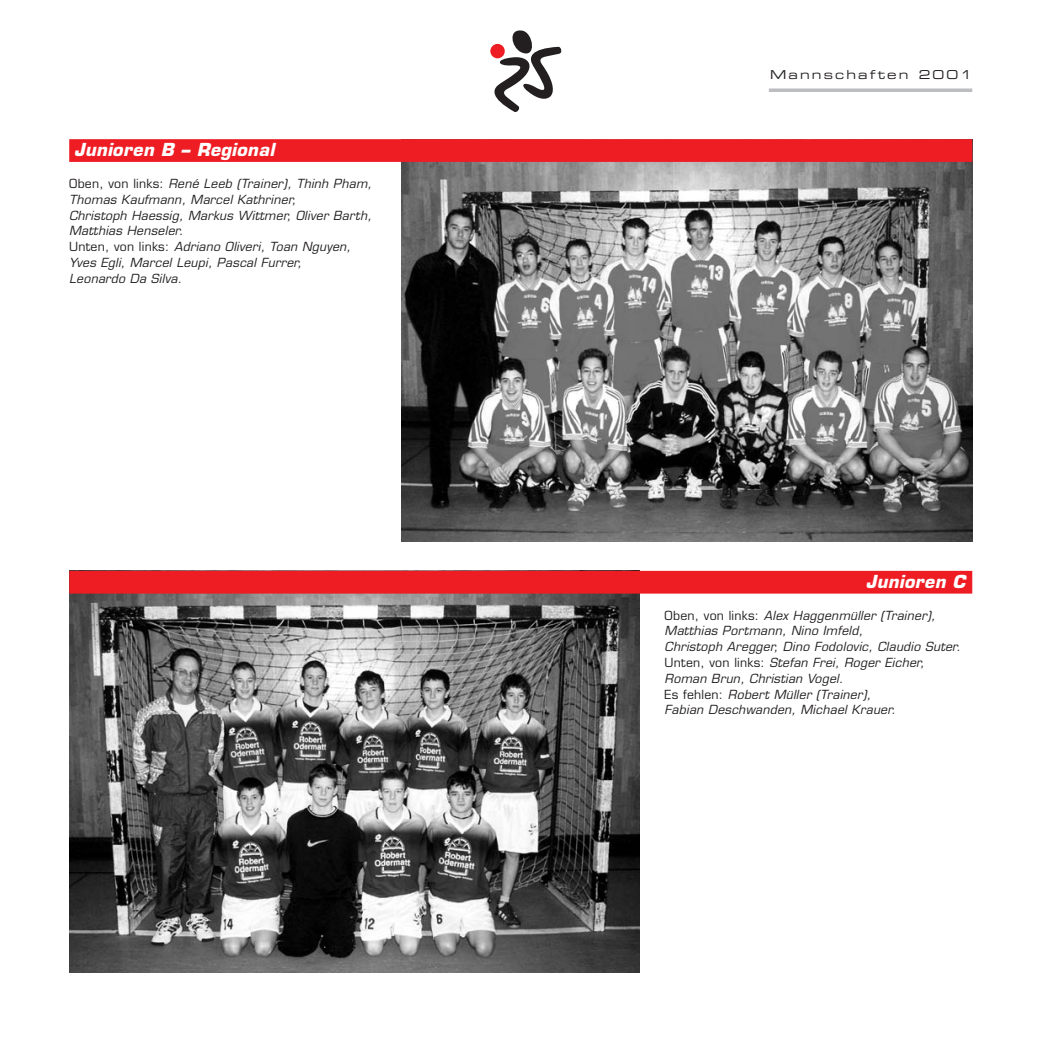
<style>
.page{position:relative;width:1042px;height:1042px;background:#fff}
.page>*{position:absolute;margin:0;border:0;box-sizing:border-box;transform-origin:0 0}
.t1{font:italic 700 17.5px "Eurostile";color:#fff}
.t2{font:italic 12.25px/15.8px "Eurostile";letter-spacing:.02em;color:#231f20}
.t3{font:12.25px "Eurostile Extended Two";letter-spacing:.175em;color:#231f20}
.s1{font-style:normal}
</style>
<div class="page">
<svg style="left:490px;top:30px;width:72px;height:82px"></svg>
<svg style="left:769px;top:88px;width:203px;height:4px"></svg>
<img style="left:402px;top:162px;width:570px;height:380px">
<img style="left:69px;top:593px;width:571px;height:380px">
<div style="left:69px;top:139px;width:903px;height:23px;background:#ee1d23"></div>
<div style="left:69px;top:571px;width:903px;height:22px;background:#ee1d23"></div>
<h1 class="t1" style="left:74px;top:143px;width:205px">Junioren B – Regional</h1>
<p class="t2" style="left:69px;top:177px;width:307px"><span class="s1">O b e n , v o n l i n ks :</span> René Leeb (Trainer), Thinh Pham, Thomas Kaufmann, Marcel Kathriner,<br>Christoph Haessig, Markus Wittmer, Oliver Barth, Matthias Henseler.<br><span class="s1">U n t e n , v o n l i n ks :</span> Adriano Oliveri, Toan Nguyen, Yves Egli, Marcel Leupi, Pascal Furrer,<br>Leonardo Da Silva.</p>
<p class="t3" style="left:770px;top:70px;width:204px">Mannschaften 2001</p>
<h1 class="t1" style="left:866px;top:574px;width:105px">Junioren C</h1>
<p class="t2" style="left:664px;top:609px;width:300px"><span class="s1">O b e n , v o n l i n ks :</span> Alex Haggenmüller (Trainer), Matthias Portmann, Nino Imfeld,<br>Christoph Aregger, Dino Fodolovic, Claudio Suter.<br><span class="s1">U n t e n , v o n l i n ks :</span> Stefan Frei, Roger Eicher, Roman Brun, Christian Vogel.<br><span class="s1">E s f e h l e n :</span> Robert Müller (Trainer),<br>Fabian Deschwanden, Michael Krauer.</p>
</div>
